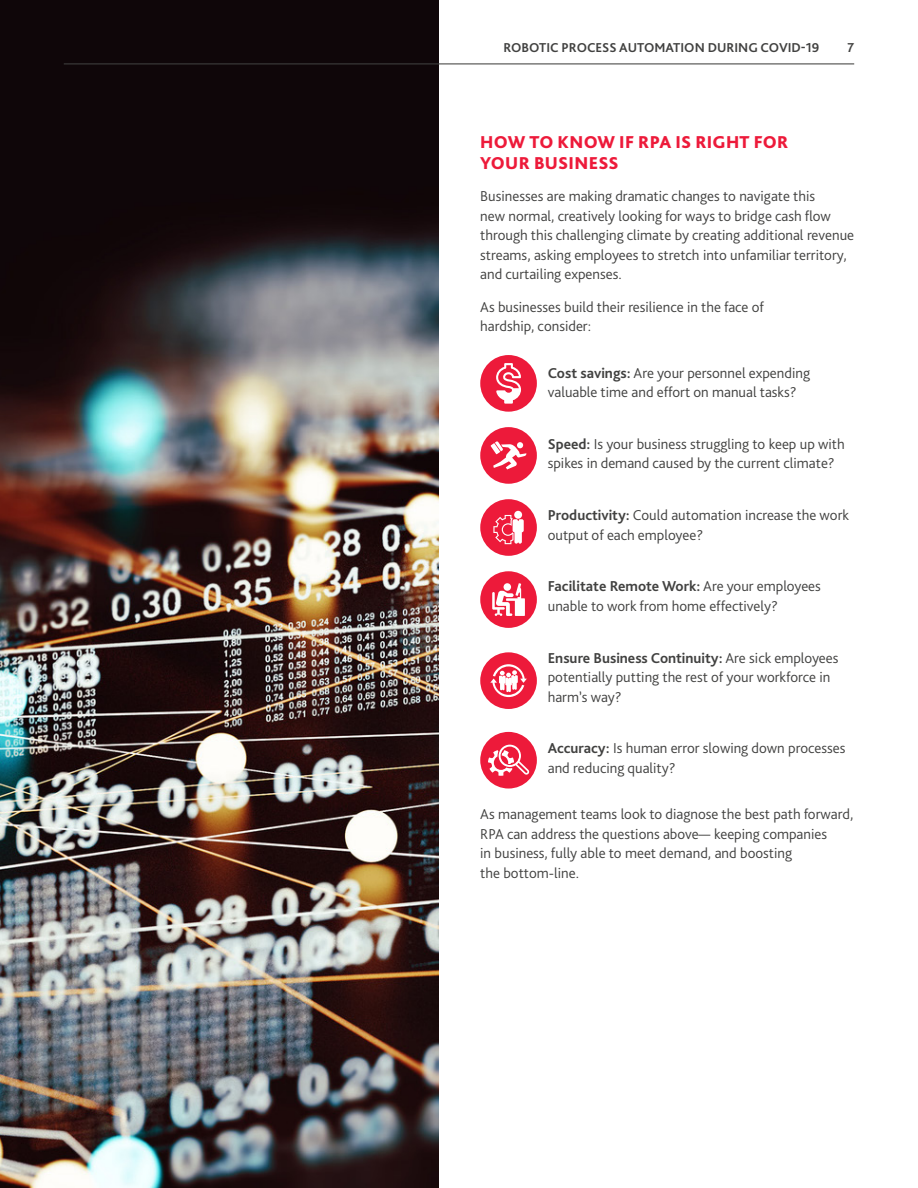
<style>
.page{position:relative;width:918px;height:1188px;background:#fff}
.page>*{position:absolute;margin:0;border:0;box-sizing:border-box;transform-origin:0 0}
.Body_text_-_3mm_afte{font:800 18px/21px "Bliss Pro";letter-spacing:.015em;color:#ed1a3a}
.Body_Bullets{font:300 15px/19.5px "Bliss Pro";color:#414140}
.Body_text_-_3mm_afte-2{font:300 15px/19.5px "Bliss Pro";color:#414140}
.t1{font:700 13.5px "Bliss Pro";color:#414140}
.s1{font-weight:700}
</style>
<div class="page">
<img style="left:0;top:0;width:438px;height:1188px">
<div style="left:480px;top:355px;width:57px;height:57px;background:#ed1a3a;border-radius:50%"></div>
<svg style="left:496px;top:363px;width:25px;height:41px"></svg>
<div style="left:480px;top:427px;width:57px;height:57px;background:#ed1a3a;border-radius:50%"></div>
<svg style="left:491px;top:441px;width:36px;height:28px"></svg>
<div style="left:480px;top:499px;width:57px;height:57px;background:#ed1a3a;border-radius:50%"></div>
<div style="left:514px;top:511px;width:8px;height:8px;background:#fff;border-radius:50%"></div>
<svg style="left:493px;top:515px;width:31px;height:29px"></svg>
<div style="left:480px;top:571px;width:57px;height:57px;background:#ed1a3a;border-radius:50%"></div>
<svg style="left:492px;top:583px;width:33px;height:33px"></svg>
<div style="left:480px;top:652px;width:57px;height:57px;background:#ed1a3a;border-radius:50%"></div>
<svg style="left:490px;top:664px;width:37px;height:33px"></svg>
<div style="left:480px;top:732px;width:57px;height:57px;background:#ed1a3a;border-radius:50%"></div>
<svg style="left:488px;top:745px;width:41px;height:31px"></svg>
<hr style="left:64px;top:63px;width:790px;height:1px;background:#414140">
<p class="t1" style="left:503px;top:39px;width:318px">ROBOTIC PROCESS AUTOMATION DURING COVID-19</p>
<p class="t1" style="left:847px;top:39px;width:8px">7</p>
<p class="Body_text_-_3mm_afte" style="left:480px;top:131px;width:310px">HOW TO KNOW IF RPA IS RIGHT FOR<br>YOUR BUSINESS</p>
<p class="Body_text_-_3mm_afte-2" style="left:480px;top:186px;width:375px">Businesses are making dramatic changes to navigate this<br>new normal, creatively looking for ways to bridge cash flow through this challenging climate by creating additional revenue streams, asking employees to stretch into unfamiliar territory, and curtailing expenses.</p>
<p class="Body_text_-_3mm_afte-2" style="left:480px;top:297px;width:285px">As businesses build their resilience in the face of hardship, consider:</p>
<p class="Body_Bullets" style="left:548px;top:363px;width:264px"><span class="s1">Cost savings:</span> Are your personnel expending valuable time and effort on manual tasks?</p>
<p class="Body_Bullets" style="left:548px;top:434px;width:298px"><span class="s1">Speed:</span> Is your business struggling to keep up with spikes in demand caused by the current climate?</p>
<p class="Body_Bullets" style="left:548px;top:505px;width:303px"><span class="s1">Productivity:</span> Could automation increase the work output of each employee?</p>
<p class="Body_Bullets" style="left:548px;top:576px;width:275px"><span class="s1">Facilitate Remote Work:</span> Are your employees unable to work from home effectively?</p>
<p class="Body_Bullets" style="left:548px;top:648px;width:292px"><span class="s1">Ensure Business Continuity:</span> Are sick employees potentially putting the rest of your workforce in harm’s way?</p>
<p class="Body_Bullets" style="left:548px;top:738px;width:299px"><span class="s1">Accuracy:</span> Is human error slowing down processes and reducing quality?</p>
<p class="Body_Bullets" style="left:480px;top:804px;width:375px">As management teams look to diagnose the best path forward, RPA can address the questions above— keeping companies<br>in business, fully able to meet demand, and boosting<br>the bottom-line.</p>
</div>
